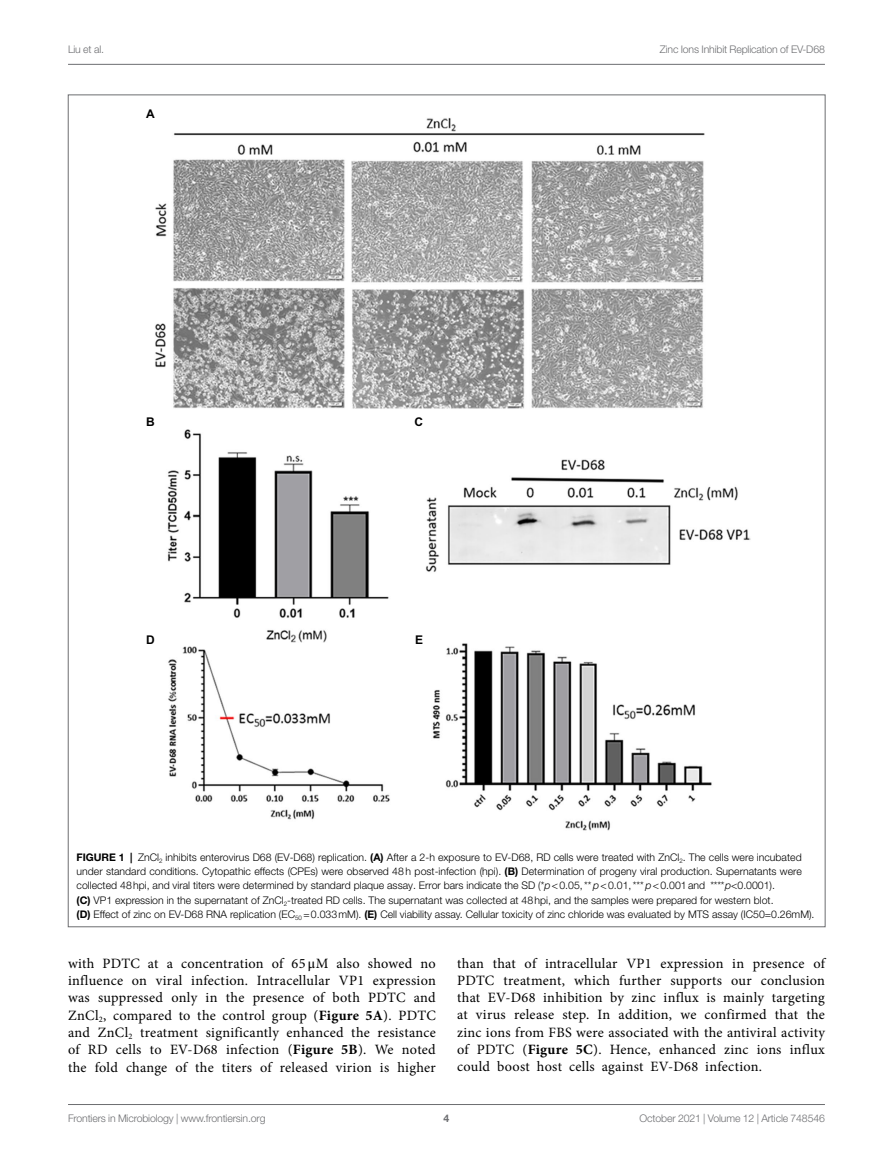
<style>
.page{position:relative;width:893px;height:1170px;background:#fff}
.page>*{position:absolute;margin:0;border:0;box-sizing:border-box;transform-origin:0 0}
.TEXT_FLUSH{font:14.25px/17.2px "Minion Pro";letter-spacing:.02em;color:#000;text-align:justify}
.t1{font:700 12px "Arial";color:#000}
.FIG_LEG{font:300 10.5px/14px "Helvetica Neue LT Std";color:#000;text-align:justify}
.t2{font:300 10.5px "Helvetica Neue LT Std";letter-spacing:-.015em;color:#6d6e71}
.t3{font:700 10.5px "Helvetica Neue LT Std";color:#6d6e71}
.s1{font-weight:700}
.s2{font-style:italic}
.s3{font-family:"STIX General"}
</style>
<div class="page">
<hr style="left:68px;top:64px;width:757px;height:1px;background:#6d6e71">
<hr style="left:68px;top:1104px;width:757px;height:1px;background:#6d6e71">
<img style="left:155px;top:118px;width:596px;height:713px">
<p class="t2" style="left:68px;top:42px;width:38px">Liu et al.</p>
<p class="t2" style="left:660px;top:42px;width:167px">Zinc Ions Inhibit Replication of EV-D68</p>
<p class="t1" style="left:146px;top:105px;width:10px">A</p>
<p class="t1" style="left:146px;top:414px;width:10px">B</p>
<p class="t1" style="left:415px;top:414px;width:10px">C</p>
<p class="t1" style="left:146px;top:631px;width:10px">D</p>
<p class="t1" style="left:415px;top:631px;width:10px">E</p>
<p class="FIG_LEG" style="left:77px;top:850px;width:727px"><span class="s1">FIGURE 1 |</span> ZnCl<sub>2</sub> inhibits enterovirus D68 (EV-D68) replication. <span class="s1">(A)</span> After a 2-h exposure to EV-D68, RD cells were treated with ZnCl<sub>2</sub>. The cells were incubated under standard conditions. Cytopathic effects (CPEs) were observed 48 h post-infection (hpi). <span class="s1">(B)</span> Determination of progeny viral production. Supernatants were collected 48 hpi, and viral titers were determined by standard plaque assay. Error bars indicate the SD (*<span class="s2">p</span> &lt; 0.05, ** <span class="s2">p</span> &lt; 0.01, *** <span class="s2">p</span>&lt; 0.001 and ****<span class="s2">p</span>&lt;0.0001).</p>
<p class="FIG_LEG" style="left:77px;top:892px;width:739px"><span class="s1">(C)</span> VP1 expression in the supernatant of ZnCl<sub>2</sub>-treated RD cells. The supernatant was collected at 48hpi, and the samples were prepared for western blot.<br><span class="s1">(D)</span> Effect of zinc on EV-D68 RNA replication (EC<sub>50</sub> =0.033mM). <span class="s1">(E)</span> Cell viability assay. Cellular toxicity of zinc chloride was evaluated by MTS assay (IC50=0.26mM).</p>
<p class="TEXT_FLUSH" style="left:68px;top:954px;width:369px">with PDTC at a concentration of 65 <span class="s3">μ</span>M also showed no influence on viral infection. Intracellular VP1 expression was suppressed only in the presence of both PDTC and ZnCl<sub>2</sub>, compared to the control group (<span class="s1">Figure 5A</span>). PDTC and ZnCl<sub>2</sub> treatment significantly enhanced the resistance of RD cells to EV-D68 infection (<span class="s1">Figure 5B</span>). We noted the fold change of the titers of released virion is higher</p>
<p class="TEXT_FLUSH" style="left:457px;top:954px;width:369px">than that of intracellular VP1 expression in presence of PDTC treatment, which further supports our conclusion that EV-D68 inhibition by zinc influx is mainly targeting at virus release step. In addition, we confirmed that the zinc ions from FBS were associated with the antiviral activity of PDTC (<span class="s1">Figure 5C</span>). Hence, enhanced zinc ions influx could boost host cells against EV-D68 infection.</p>
<p class="t2" style="left:68px;top:1111px;width:199px">Frontiers in Microbiology | www.frontiersin.org</p>
<p class="t3" style="left:444px;top:1111px;width:7px">4</p>
<p class="t2" style="left:640px;top:1111px;width:187px">October 2021 | Volume 12 | Article 748546</p>
</div>
